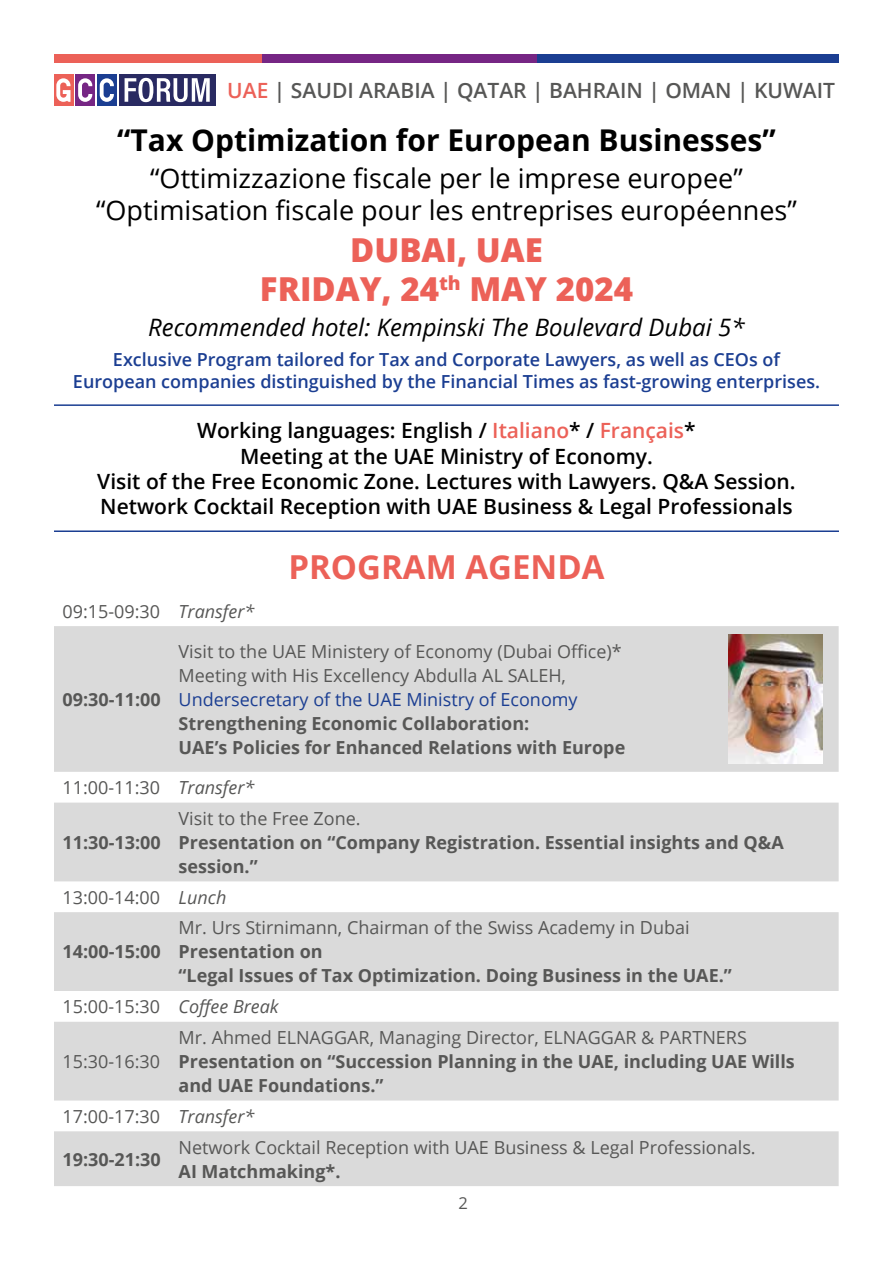
<style>
.page{position:relative;width:893px;height:1263px;background:#fff}
.page>*{position:absolute;margin:0;border:0;box-sizing:border-box;transform-origin:0 0}
.t1{font:800 33px/39.6px "Open Sans";color:#ec6158;text-align:center}
.t2{font:700 33px "Open Sans";color:#ec6158}
.t3{font:700 30px "Open Sans";color:#000}
.t4{font:27px/32.4px "Open Sans";color:#000;text-align:center}
.t5{font:italic 24px "Open Sans";color:#000}
.t6{font:600 21px/25.2px "Open Sans";color:#000;text-align:center}
.t7{font:600 21px "Open Sans";color:#575756}
.t8{font:18px/24px "Open Sans";color:#575756}
.t9{font:700 18px/24px "Open Sans";color:#575756}
.t10{font:600 18px/21.6px "Open Sans";color:#1b3e92;text-align:center}
.t11{font:18px "Open Sans";color:#1b3e92}
.t12{font:16.5px "Open Sans";color:#575756}
.s1{color:#ec6158}
.s2{font-style:italic}
</style>
<div class="page">
<div style="left:54px;top:54px;width:208px;height:9px;background:#ec6158"></div>
<div style="left:262px;top:54px;width:276px;height:9px;background:#762684"></div>
<div style="left:538px;top:54px;width:301px;height:9px;background:#1b3e92"></div>
<hr style="left:54px;top:404px;width:785px;height:2px;background:#1b3e92">
<hr style="left:54px;top:530px;width:785px;height:2px;background:#1b3e92">
<div style="left:97px;top:74px;width:19px;height:32px;background:#1b3e92"></div>
<svg style="left:100px;top:78px;width:14px;height:24px"></svg>
<div style="left:54px;top:74px;width:19px;height:32px;background:#ec6158"></div>
<svg style="left:56px;top:78px;width:14px;height:24px"></svg>
<div style="left:76px;top:74px;width:19px;height:32px;background:#762684"></div>
<svg style="left:78px;top:78px;width:14px;height:24px"></svg>
<div style="left:119px;top:74px;width:97px;height:32px;background:#292a62"></div>
<svg style="left:125px;top:78px;width:85px;height:24px"></svg>
<svg style="left:54px;top:626px;width:785px;height:560px;fill:#dadada"></svg>
<img style="left:728px;top:635px;width:95px;height:128px">
<p class="t7" style="left:227px;top:76px;width:609px"><span class="s1">UAE</span> | SAUDI ARABIA | QATAR | BAHRAIN | OMAN | KUWAIT</p>
<h2 class="t3" style="left:117px;top:118px;width:660px">“Tax Optimization for European Businesses”</h2>
<h3 class="t4" style="left:96px;top:161px;width:702px">“Ottimizzazione fiscale per le imprese europee” “Optimisation fiscale pour les entreprises européennes”</h3>
<h1 class="t1" style="left:260px;top:228px;width:375px">DUBAI, UAE<br>FRIDAY, 24<sup>th</sup> MAY 2024</h1>
<h3 class="t5" style="left:148px;top:311px;width:598px">Recommended hotel: Kempinski The Boulevard Dubai 5*</h3>
<p class="t10" style="left:73px;top:349px;width:749px">Exclusive Program tailored for Tax and Corporate Lawyers, as well as CEOs of<br>European companies distinguished by the Financial Times as fast-growing enterprises.</p>
<p class="t6" style="left:97px;top:418px;width:700px">Working languages: English / <span class="s1">Italiano</span>* / <span class="s1">Français</span>*<br>Meeting at the UAE Ministry of Economy.<br>Visit of the Free Economic Zone. Lectures with Lawyers. Q&amp;A Session.<br>Network Cocktail Reception with UAE Business &amp; Legal Professionals</p>
<p class="t8" style="left:63px;top:599px;width:194px">09:15-09:30 <span class="s2">Transfer*</span></p>
<h1 class="t2" style="left:288px;top:543px;width:318px">PROGRAM AGENDA</h1>
<p class="t8" style="left:179px;top:639px;width:445px">Visit to the UAE Ministery of Economy (Dubai Office)*<br>Meeting with His Excellency Abdulla AL SALEH,</p>
<p class="t11" style="left:179px;top:687px;width:401px">Undersecretary of the UAE Ministry of Economy</p>
<p class="t9" style="left:179px;top:711px;width:448px">Strengthening Economic Collaboration:<br>UAE’s Policies for Enhanced Relations with Europe</p>
<p class="t8" style="left:63px;top:775px;width:194px">11:00-11:30 <span class="s2">Transfer*</span></p>
<p class="t9" style="left:63px;top:830px;width:100px">11:30-13:00</p>
<p class="t9" style="left:63px;top:687px;width:100px">09:30-11:00</p>
<p class="t8" style="left:179px;top:806px;width:184px">Visit to the Free Zone.</p>
<p class="t9" style="left:179px;top:830px;width:607px">Presentation on “Company Registration. Essential insights and Q&amp;A session.”</p>
<p class="t8" style="left:63px;top:885px;width:165px">13:00-14:00 <span class="s2">Lunch</span></p>
<p class="t8" style="left:179px;top:915px;width:513px">Mr. Urs Stirnimann, Chairman of the Swiss Academy in Dubai</p>
<p class="t9" style="left:179px;top:939px;width:555px">Presentation on<br>“Legal Issues of Tax Optimization. Doing Business in the UAE.”</p>
<p class="t8" style="left:63px;top:994px;width:218px">15:00-15:30 <span class="s2">Coffee Break</span></p>
<p class="t8" style="left:63px;top:1049px;width:99px">15:30-16:30</p>
<p class="t9" style="left:63px;top:939px;width:100px">14:00-15:00</p>
<p class="t8" style="left:179px;top:1025px;width:570px">Mr. Ahmed ELNAGGAR, Managing Director, ELNAGGAR &amp; PARTNERS</p>
<p class="t9" style="left:179px;top:1049px;width:618px">Presentation on “Succession Planning in the UAE, including UAE Wills and UAE Foundations.”</p>
<p class="t8" style="left:63px;top:1104px;width:194px">17:00-17:30 <span class="s2">Transfer*</span></p>
<p class="t9" style="left:63px;top:1146px;width:100px">19:30-21:30</p>
<p class="t8" style="left:179px;top:1134px;width:579px">Network Cocktail Reception with UAE Business &amp; Legal Professionals.</p>
<p class="t9" style="left:179px;top:1158px;width:163px">AI Matchmaking*.</p>
<p class="t12" style="left:459px;top:1192px;width:11px">2</p>
</div>
